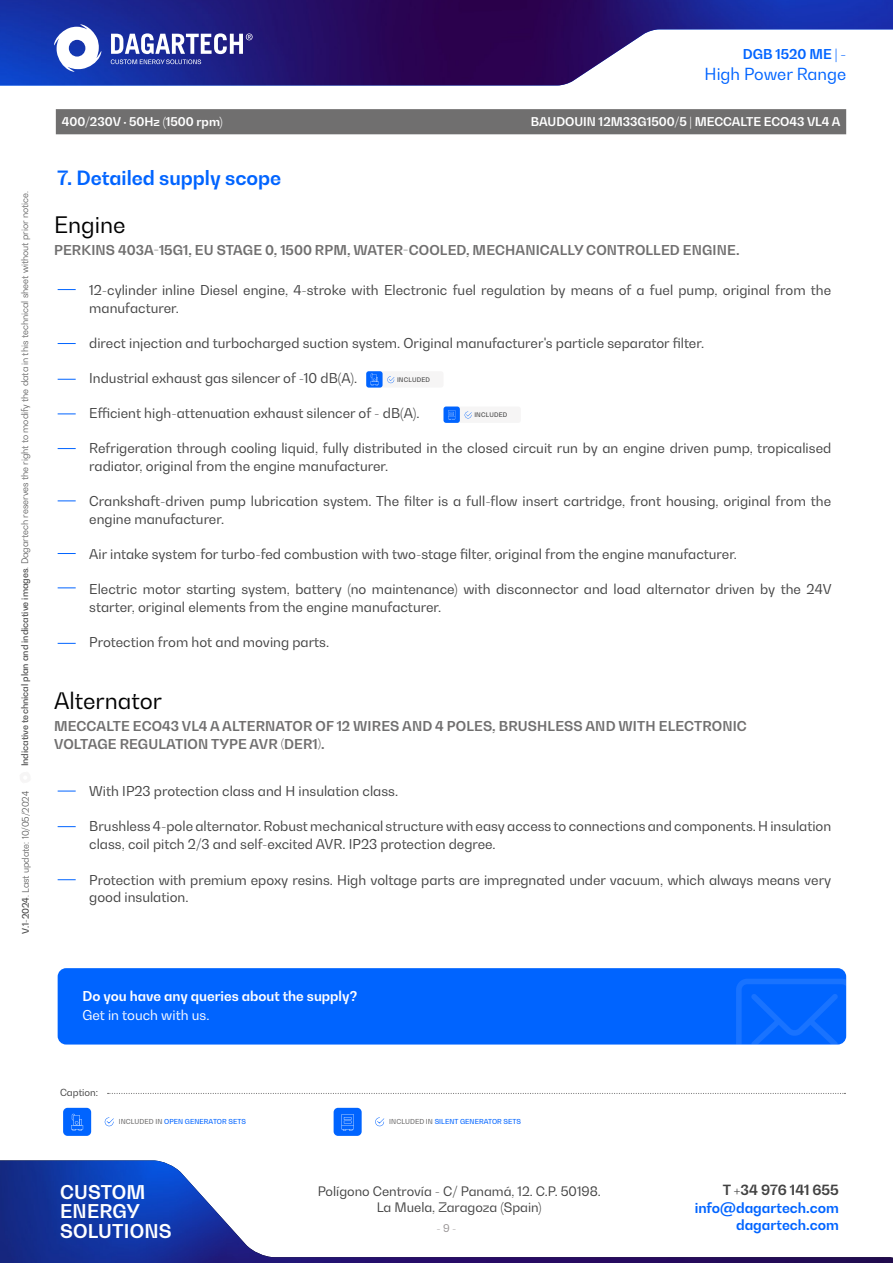
<style>
.page{position:relative;width:893px;height:1263px;background:#fff}
.page>*{position:absolute;margin:0;border:0;box-sizing:border-box;transform-origin:0 0}
.t1{font:22.5px "Bw Gradual";color:#000}
.t2{font:700 19.5px "Bw Gradual";color:#0064ff}
.t3{font:700 18.75px/19.4px "Bw Gradual";letter-spacing:.01em;color:#fff}
.t4{font:16.5px "Bw Gradual";color:#0064ff}
.t5{font:700 13.95px "Bw Gradual";color:#0064ff}
.t6{font:700 13.95px "Bw Gradual";color:#424242}
.t7{font:13.5px/18px "Bw Gradual";color:#424242}
.t8{font:700 13.5px/18px "Bw Gradual";letter-spacing:.01em;color:#706f6f}
.t9{font:700 13.5px "Bw Gradual";color:#fff}
.t10{font:13.5px "Bw Gradual";color:#fff}
.t11{font:700 13.5px "Bw Gradual";color:#0064ff}
.t12{font:12.9px/16.2px "Bw Gradual";color:#424242;text-align:center}
.t13{font:700 12px "Bw Gradual";color:#fff}
.t14{font:10.5px "Bw Gradual";color:#949091}
.t15{font:9.75px "Bw Gradual";color:#424242}
.t16{font:300 9px "Bw Gradual";color:#424242}
.t17{font:500 6.75px "Bw Gradual";letter-spacing:.01em;color:#0064ff}
.t18{font:500 6.3px "Bw Gradual";letter-spacing:.03em;color:#424242}
.s1{font-weight:500}
.s2{color:#706f6f}
</style>
<div class="page">
<img style="left:0;top:1160px;width:893px;height:103px">
<img style="left:0;top:0;width:893px;height:85px">
<svg style="left:111px;top:33px;width:142px;height:31px"></svg>
<svg style="left:54px;top:24px;width:47px;height:48px"></svg>
<svg style="left:58px;top:289px;width:18px;height:1px"></svg>
<svg style="left:58px;top:791px;width:18px;height:1px"></svg>
<svg style="left:58px;top:826px;width:18px;height:1px"></svg>
<svg style="left:58px;top:879px;width:18px;height:1px"></svg>
<svg style="left:58px;top:343px;width:18px;height:1px"></svg>
<svg style="left:58px;top:379px;width:18px;height:1px"></svg>
<svg style="left:58px;top:413px;width:18px;height:1px"></svg>
<svg style="left:58px;top:448px;width:18px;height:1px"></svg>
<svg style="left:58px;top:500px;width:18px;height:1px"></svg>
<svg style="left:58px;top:553px;width:18px;height:1px"></svg>
<svg style="left:58px;top:587px;width:18px;height:1px"></svg>
<svg style="left:58px;top:643px;width:18px;height:1px"></svg>
<div style="left:58px;top:968px;width:788px;height:76px;background:#0064ff;border-radius:9px"></div>
<svg style="left:736px;top:979px;width:110px;height:65px"></svg>
<div style="left:366px;top:371px;width:77px;height:17px;background:#f6f5f5;border-radius:3px"></div>
<svg style="left:387px;top:376px;width:7px;height:7px"></svg>
<div style="left:366px;top:371px;width:17px;height:17px;background:#0064ff;border-radius:3px"></div>
<svg style="left:370px;top:373px;width:9px;height:12px"></svg>
<div style="left:443px;top:406px;width:78px;height:17px;background:#f6f5f5;border-radius:3px"></div>
<svg style="left:465px;top:412px;width:7px;height:6px"></svg>
<div style="left:443px;top:406px;width:17px;height:17px;background:#0064ff;border-radius:3px"></div>
<svg style="left:448px;top:410px;width:7px;height:10px"></svg>
<svg style="left:108px;top:1093px;width:737px;height:1px"></svg>
<div style="left:334px;top:1108px;width:28px;height:28px;background:#0064ff;border-radius:4px"></div>
<svg style="left:342px;top:1114px;width:12px;height:17px"></svg>
<svg style="left:375px;top:1117px;width:9px;height:9px"></svg>
<div style="left:63px;top:1108px;width:28px;height:28px;background:#0064ff;border-radius:4px"></div>
<svg style="left:105px;top:1117px;width:9px;height:9px"></svg>
<svg style="left:72px;top:1114px;width:10px;height:16px"></svg>
<div style="left:56px;top:109px;width:790px;height:25px;background:#706f6f"></div>
<p class="t16" style="left:19px;top:766px;width:577px;rotate:-90deg"><span class="s1">Indicative technical plan and indicative images</span>. Dagartech reserves the right to modify the data in this technical sheet without prior notice.</p>
<p class="t16" style="left:20px;top:933px;width:144px;rotate:-90deg"><span class="s1">V.1-2024</span>. Last update: 10/05/2024</p>
<p class="t11" style="left:743px;top:45px;width:105px">DGB 1520 ME | -</p>
<p class="t4" style="left:705px;top:63px;width:143px">High Power Range</p>
<p class="t13" style="left:62px;top:114px;width:162px">400/230V · 50Hz (1500 rpm)</p>
<p class="t13" style="left:531px;top:114px;width:311px">BAUDOUIN 12M33G1500/5 | MECCALTE ECO43 VL4 A</p>
<h2 class="t2" style="left:58px;top:165px;width:225px">7. Detailed supply scope</h2>
<h1 class="t1" style="left:54px;top:210px;width:73px">Engine</h1>
<p class="t8" style="left:54px;top:241px;width:687px">PERKINS 403A-15G1, EU STAGE 0, 1500 RPM, WATER-COOLED, MECHANICALLY CONTROLLED ENGINE.</p>
<p class="t7" style="left:89px;top:281px;width:743px">12-cylinder inline Diesel engine, 4-stroke with Electronic fuel regulation by means of a fuel pump, original from the manufacturer.</p>
<p class="t7" style="left:89px;top:334px;width:616px">direct injection and turbocharged suction system. Original manufacturer's particle separator filter.</p>
<p class="t7" style="left:89px;top:369px;width:269px">Industrial exhaust gas silencer of -10 dB(A).</p>
<p class="t7" style="left:89px;top:404px;width:332px">Efficient high-attenuation exhaust silencer of - dB(A).</p>
<p class="t7" style="left:89px;top:439px;width:743px">Refrigeration through cooling liquid, fully distributed in the closed circuit run by an engine driven pump, tropicalised radiator, original from the engine manufacturer.</p>
<p class="t7" style="left:89px;top:492px;width:743px">Crankshaft-driven pump lubrication system. The filter is a full-flow insert cartridge, front housing, original from the engine manufacturer.</p>
<p class="t7" style="left:89px;top:545px;width:649px">Air intake system for turbo-fed combustion with two-stage filter, original from the engine manufacturer.</p>
<p class="t7" style="left:89px;top:580px;width:744px">Electric motor starting system, battery (no maintenance) with disconnector and load alternator driven by the 24V starter, original elements from the engine manufacturer.</p>
<p class="t7" style="left:89px;top:633px;width:241px">Protection from hot and moving parts.</p>
<p class="t18" style="left:397px;top:375px;width:35px">INCLUDED</p>
<p class="t18" style="left:474px;top:411px;width:35px">INCLUDED</p>
<h1 class="t1" style="left:54px;top:686px;width:110px">Alternator</h1>
<p class="t8" style="left:54px;top:717px;width:694px">MECCALTE ECO43 VL4 A ALTERNATOR OF 12 WIRES AND 4 POLES, BRUSHLESS AND WITH ELECTRONIC<br>VOLTAGE REGULATION TYPE AVR (DER1).</p>
<p class="t7" style="left:89px;top:782px;width:310px">With IP23 protection class and H insulation class.</p>
<p class="t7" style="left:89px;top:817px;width:743px">Brushless 4-pole alternator. Robust mechanical structure with easy access to connections and components. H insulation class, coil pitch 2/3 and self-excited AVR. IP23 protection degree.</p>
<p class="t7" style="left:89px;top:870px;width:743px">Protection with premium epoxy resins. High voltage parts are impregnated under vacuum, which always means very good insulation.</p>
<p class="t9" style="left:82px;top:987px;width:276px">Do you have any queries about the supply?</p>
<p class="t10" style="left:82px;top:1006px;width:128px">Get in touch with us.</p>
<p class="t15" style="left:60px;top:1086px;width:40px">Caption:</p>
<p class="t17" style="left:119px;top:1117px;width:129px"><span class="s2">INCLUDED IN</span> OPEN GENERATOR SETS</p>
<p class="t17" style="left:389px;top:1117px;width:133px"><span class="s2">INCLUDED IN</span> SILENT GENERATOR SETS</p>
<h3 class="t3" style="left:60px;top:1182px;width:113px">CUSTOM<br>ENERGY<br>SOLUTIONS</h3>
<p class="t12" style="left:318px;top:1182px;width:285px">Polígono Centrovía - C/ Panamá, 12. C.P. 50198.<br>La Muela, Zaragoza (Spain)</p>
<p class="t14" style="left:436px;top:1221px;width:22px">- 9 -</p>
<p class="t6" style="left:723px;top:1180px;width:118px">T +34 976 141 655</p>
<p class="t5" style="left:695px;top:1199px;width:146px">info@dagartech.com</p>
<p class="t5" style="left:736px;top:1215px;width:104px">dagartech.com</p>
</div>
